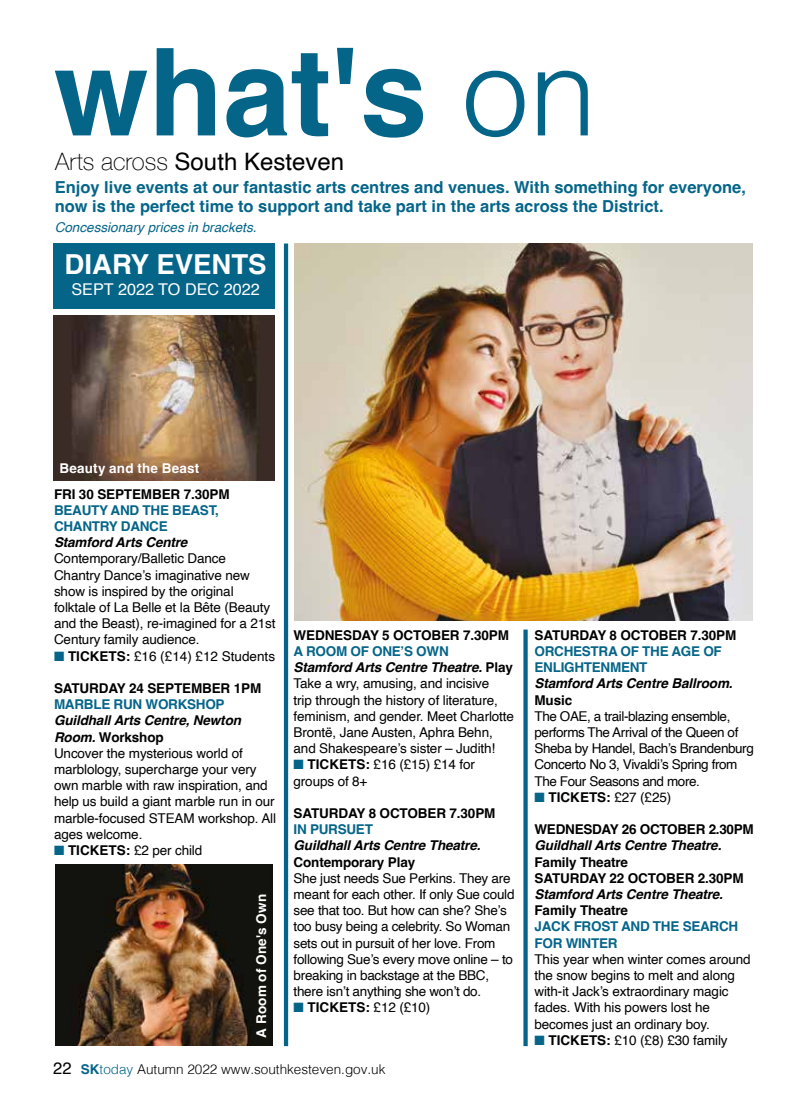
<style>
.page{position:relative;width:808px;height:1106px;background:#fff}
.page>*{position:absolute;margin:0;border:0;box-sizing:border-box;transform-origin:0 0}
.t1{font:700 121.65px "Helvetica";color:#056589}
.t2{font:700 27.6px "Helvetica";color:#fff}
.t3{font:24px "Helvetica";color:#000}
.t4{font:700 16.5px/19.5px "Helvetica";color:#056589}
.t5{font:16.2px "Helvetica";color:#fff}
.t6{font:13.5px/16.2px "Helvetica";letter-spacing:-.01em;color:#000}
.t7{font:700 13.5px/16.2px "Helvetica";letter-spacing:-.01em;color:#000}
.t8{font:13.5px/16.2px "Helvetica";letter-spacing:-.03em;color:#000}
.t9{font:italic 700 13.5px "Helvetica";letter-spacing:-.01em;color:#000}
.t10{font:700 13.5px/16.2px "Helvetica";letter-spacing:-.02em;color:#056589}
.t11{font:300 13.5px "Helvetica";color:#000}
.t12{font:700 13.5px "Helvetica";letter-spacing:.01em;color:#fff}
.t13{font:italic 13.5px "Helvetica";color:#056589}
.s1{font-weight:300}
.s2{font-family:"Helvetica Neue";font-weight:100}
.s3{color:#056589}
.s4{font-weight:700}
.s5{font-weight:700;font-style:italic}
.s6{font-weight:700;color:#056589}
.s7{font-weight:400}
.s8{font-weight:400;font-size:16.5px}
</style>
<div class="page">
<div style="left:523px;top:629px;width:5px;height:417px;background:#056589"></div>
<hr style="left:284px;top:243px;width:4px;height:803px;background:#056589">
<div style="left:53px;top:243px;width:222px;height:66px;background:#056589"></div>
<img style="left:55px;top:864px;width:218px;height:181px">
<img style="left:53px;top:315px;width:222px;height:165px">
<img style="left:294px;top:243px;width:459px;height:377px">
<h1 class="t1" style="left:54px;top:18px;width:544px">what's <span class="s1">on</span></h1>
<h3 class="t3" style="left:55px;top:143px;width:290px"><span class="s2">Arts across</span> South Kesteven</h3>
<p class="t4" style="left:55px;top:179px;width:693px">Enjoy live events at our fantastic arts centres and venues. With something for everyone, now is the perfect time to support and take part in the arts across the District.</p>
<p class="t13" style="left:55px;top:216px;width:203px">Concessionary prices in brackets.</p>
<h2 class="t2" style="left:65px;top:247px;width:204px">DIARY EVENTS</h2>
<p class="t5" style="left:72px;top:277px;width:190px">SEPT 2022 TO DEC 2022</p>
<p class="t12" style="left:60px;top:459px;width:141px">Beauty and the Beast</p>
<p class="t7" style="left:54px;top:487px;width:177px">FRI 30 SEPTEMBER 7.30PM</p>
<p class="t10" style="left:54px;top:503px;width:166px">BEAUTY AND THE BEAST,<br>CHANTRY DANCE</p>
<p class="t9" style="left:54px;top:534px;width:135px">Stamford Arts Centre</p>
<p class="t6" style="left:54px;top:551px;width:223px">Contemporary/Balletic Dance<br>Chantry Dance’s imaginative new show is inspired by the original folktale of La Belle et la Bête (Beauty and the Beast), re-imagined for a 21st<br>Century family audience.</p>
<p class="t6" style="left:54px;top:648px;width:223px"><span class="s3">■</span> <span class="s4">TICKETS:</span> £16 (£14) £12 Students</p>
<p class="t7" style="left:54px;top:681px;width:209px">SATURDAY 24 SEPTEMBER 1PM</p>
<p class="t10" style="left:54px;top:698px;width:172px">MARBLE RUN WORKSHOP</p>
<p class="t6" style="left:54px;top:713px;width:224px"><span class="s5">Guildhall Arts Centre, Newton<br>Room.</span> <span class="s4">Workshop<br></span>Uncover the mysterious world of marblology, supercharge your very own marble with raw inspiration, and help us build a giant marble run in our marble-focused STEAM workshop. All ages welcome.</p>
<p class="t6" style="left:54px;top:842px;width:150px"><span class="s3">■</span> <span class="s4">TICKETS:</span> £2 per child</p>
<p class="t12" style="left:253px;top:1037px;width:145px;rotate:-90deg">A Room of One's Own</p>
<p class="t7" style="left:294px;top:628px;width:217px">WEDNESDAY 5 OCTOBER 7.30PM</p>
<p class="t6" style="left:294px;top:643px;width:222px"><span class="s6">A ROOM OF ONE’S OWN<br></span><span class="s5">Stamford Arts Centre Theatre.</span> <span class="s4">Play </span>Take a wry, amusing, and incisive<br>trip through the history of literature, feminism, and gender. Meet Charlotte Brontë, Jane Austen, Aphra Behn, and Shakespeare’s sister – Judith!</p>
<p class="t6" style="left:294px;top:757px;width:183px"><span class="s3">■</span> <span class="s4">TICKETS:</span> £16 (£15) £14 for groups of 8+</p>
<p class="t7" style="left:294px;top:806px;width:203px">SATURDAY 8 OCTOBER 7.30PM</p>
<p class="t10" style="left:294px;top:822px;width:81px">IN PURSUET</p>
<p class="t9" style="left:294px;top:837px;width:188px">Guildhall Arts Centre Theatre.</p>
<p class="t7" style="left:294px;top:855px;width:123px">Contemporary Play</p>
<p class="t6" style="left:294px;top:870px;width:222px">She just needs Sue Perkins. They are meant for each other. If only Sue could see that too. But how can she? She’s too busy being a celebrity. So Woman sets out in pursuit of her love. From following Sue’s every move online – to breaking in backstage at the BBC, there isn’t anything she won’t do.</p>
<p class="t7" style="left:294px;top:1001px;width:138px"><span class="s3">■</span> TICKETS: <span class="s7">£12 (£10)</span></p>
<p class="t11" style="left:53px;top:1057px;width:334px"><span class="s8">22</span> <span class="s6">SK</span><span class="s3">today</span> Autumn 2022 www.southkesteven.gov.uk</p>
<p class="t7" style="left:534px;top:628px;width:203px">SATURDAY 8 OCTOBER 7.30PM</p>
<p class="t10" style="left:534px;top:644px;width:189px">ORCHESTRA OF THE AGE OF<br>ENLIGHTENMENT</p>
<p class="t9" style="left:534px;top:675px;width:200px">Stamford Arts Centre Ballroom.</p>
<p class="t7" style="left:534px;top:693px;width:39px">Music</p>
<p class="t8" style="left:534px;top:708px;width:221px">The OAE, a trail-blazing ensemble, performs The Arrival of the Queen of Sheba by Handel, Bach’s Brandenburg Concerto No 3, Vivaldi’s Spring from The Four Seasons and more.</p>
<p class="t7" style="left:534px;top:790px;width:138px"><span class="s3">■</span> TICKETS: <span class="s7">£27 (£25)</span></p>
<p class="t7" style="left:534px;top:822px;width:221px">WEDNESDAY 26 OCTOBER 2.30PM</p>
<p class="t9" style="left:534px;top:837px;width:188px">Guildhall Arts Centre Theatre.</p>
<p class="t7" style="left:534px;top:855px;width:211px">Family Theatre<br>SATURDAY 22 OCTOBER 2.30PM</p>
<p class="t9" style="left:534px;top:886px;width:190px">Stamford Arts Centre Theatre.</p>
<p class="t7" style="left:534px;top:903px;width:95px">Family Theatre</p>
<p class="t10" style="left:534px;top:920px;width:205px">JACK FROST AND THE SEARCH<br>FOR WINTER</p>
<p class="t6" style="left:534px;top:951px;width:218px">This year when winter comes around the snow begins to melt and along with-it Jack’s extraordinary magic fades. With his powers lost he becomes just an ordinary boy.</p>
<p class="t6" style="left:534px;top:1032px;width:195px"><span class="s3">■</span> <span class="s4">TICKETS:</span> £10 (£8) £30 family</p>
</div>
